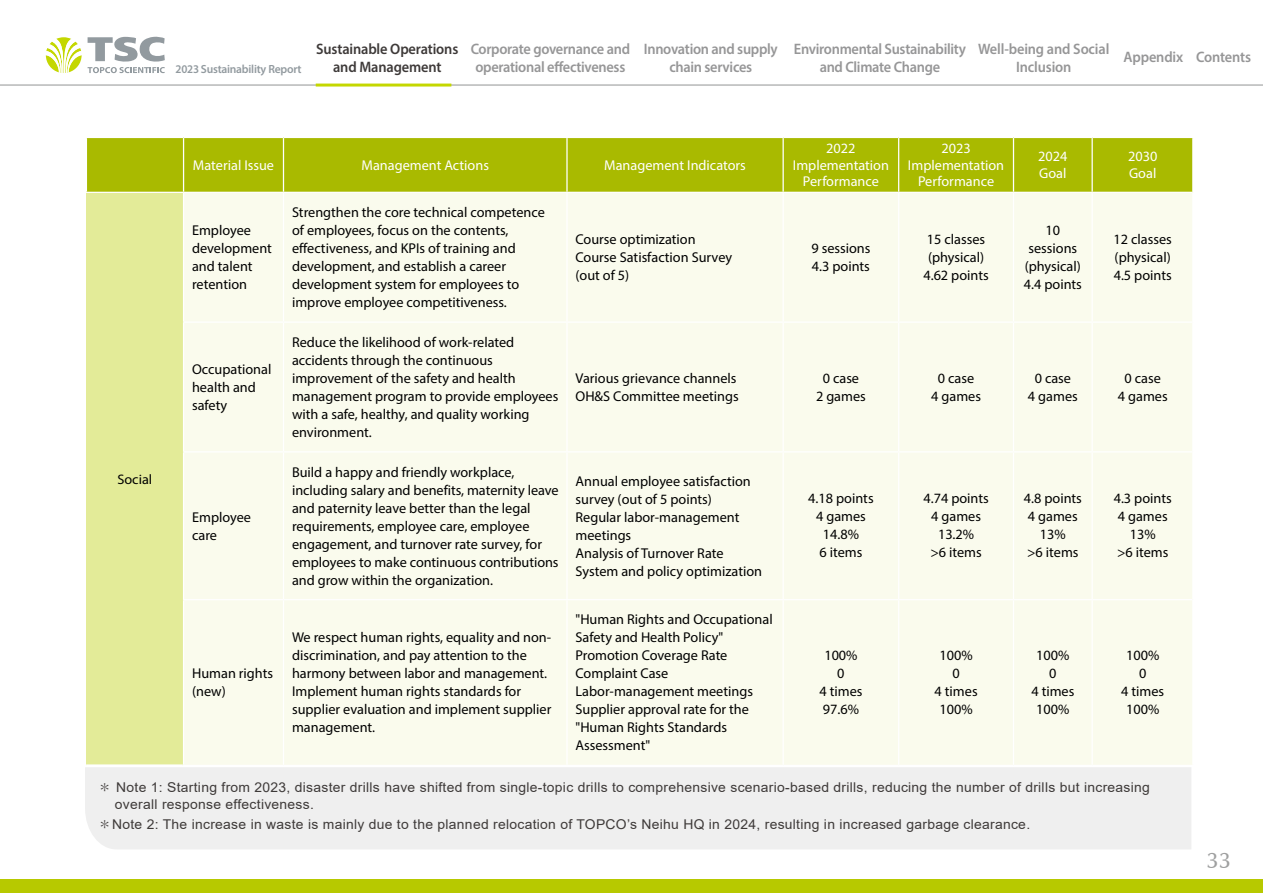
<style>
.page{position:relative;width:1263px;height:893px;background:#fff}
.page>*{position:absolute;margin:0;border:0;box-sizing:border-box;transform-origin:0 0}
.t1{font:600 22.5px "Zapf Humanist 601 BT";color:#9fa0a0}
.t2{font:600 15.15px/18px "Myriad Pro";letter-spacing:-.02em;color:#969697;text-align:center;scale:.95 1}
.t3{font:600 15.15px/18px "Myriad Pro";letter-spacing:-.01em;color:#3e3a39;text-align:center;scale:.95 1}
.t4{font:14.25px/18px "Myriad Pro";color:#000;text-align:center}
.t5{font:14.25px/16.5px "Myriad Pro";color:#fff;text-align:center}
.t6{font:13.8px "Myriad Pro";color:#000}
.t7{font:13.5px/16.5px "Arial";letter-spacing:.02em;color:#3e3a39}
.t8{font:600 11.85px "Myriad Pro";letter-spacing:-.02em;color:#929a9f;scale:.95 1}
.s1{font-family:"DF Hei Std W3"}
</style>
<div class="page">
<hr style="left:0;top:84px;width:1263px;height:2px;background:#aaabab">
<div style="left:1px;top:879px;width:1262px;height:14px;background:#b7c900"></div>
<svg style="left:46px;top:37px;width:36px;height:36px"></svg>
<svg style="left:88px;top:37px;width:77px;height:36px"></svg>
<hr style="left:316px;top:84px;width:135px;height:3px;background:#c4d700">
<div style="left:85px;top:767px;width:1106px;height:82px;background:#efefef"></div>
<div style="left:87px;top:138px;width:1105px;height:54px;background:#a9ba00"></div>
<div style="left:86px;top:192px;width:98px;height:573px;background:#e3eb98"></div>
<div style="left:184px;top:193px;width:1008px;height:572px;background:#fafbed"></div>
<hr style="left:86px;top:764px;width:97px;height:2px;background:#fff">
<hr style="left:183px;top:138px;width:1px;height:54px;background:#fff">
<hr style="left:283px;top:138px;width:1px;height:54px;background:#fff">
<hr style="left:566px;top:138px;width:2px;height:54px;background:#fff">
<hr style="left:782px;top:138px;width:2px;height:54px;background:#fff">
<hr style="left:898px;top:138px;width:1px;height:54px;background:#fff">
<hr style="left:1013px;top:138px;width:1px;height:54px;background:#fff">
<hr style="left:1091px;top:138px;width:2px;height:54px;background:#fff">
<hr style="left:85px;top:192px;width:99px;height:1px;background:#fff">
<hr style="left:183px;top:193px;width:1px;height:128px;background:#fff">
<hr style="left:283px;top:193px;width:1px;height:128px;background:#fff">
<hr style="left:566px;top:193px;width:2px;height:128px;background:#fff">
<hr style="left:782px;top:193px;width:2px;height:128px;background:#fff">
<hr style="left:898px;top:193px;width:1px;height:128px;background:#fff">
<hr style="left:1013px;top:193px;width:1px;height:128px;background:#fff">
<hr style="left:1091px;top:193px;width:2px;height:128px;background:#fff">
<hr style="left:183px;top:321px;width:100px;height:2px;background:#fff">
<hr style="left:183px;top:323px;width:1px;height:128px;background:#fff">
<hr style="left:283px;top:321px;width:284px;height:2px;background:#fff">
<hr style="left:283px;top:323px;width:1px;height:128px;background:#fff">
<hr style="left:567px;top:321px;width:216px;height:2px;background:#fff">
<hr style="left:566px;top:323px;width:2px;height:128px;background:#fff">
<hr style="left:783px;top:321px;width:116px;height:2px;background:#fff">
<hr style="left:782px;top:323px;width:2px;height:128px;background:#fff">
<hr style="left:899px;top:321px;width:114px;height:2px;background:#fff">
<hr style="left:898px;top:323px;width:1px;height:128px;background:#fff">
<hr style="left:1013px;top:321px;width:79px;height:2px;background:#fff">
<hr style="left:1013px;top:323px;width:1px;height:128px;background:#fff">
<hr style="left:1092px;top:321px;width:100px;height:2px;background:#fff">
<hr style="left:1091px;top:323px;width:2px;height:128px;background:#fff">
<hr style="left:183px;top:451px;width:100px;height:1px;background:#fff">
<hr style="left:183px;top:452px;width:1px;height:147px;background:#fff">
<hr style="left:283px;top:451px;width:284px;height:1px;background:#fff">
<hr style="left:283px;top:452px;width:1px;height:147px;background:#fff">
<hr style="left:567px;top:451px;width:216px;height:1px;background:#fff">
<hr style="left:566px;top:452px;width:2px;height:147px;background:#fff">
<hr style="left:783px;top:451px;width:116px;height:1px;background:#fff">
<hr style="left:782px;top:452px;width:2px;height:147px;background:#fff">
<hr style="left:899px;top:451px;width:114px;height:1px;background:#fff">
<hr style="left:898px;top:452px;width:1px;height:147px;background:#fff">
<hr style="left:1013px;top:451px;width:79px;height:1px;background:#fff">
<hr style="left:1013px;top:452px;width:1px;height:147px;background:#fff">
<hr style="left:1092px;top:451px;width:100px;height:1px;background:#fff">
<hr style="left:1091px;top:452px;width:2px;height:147px;background:#fff">
<hr style="left:183px;top:599px;width:100px;height:1px;background:#fff">
<hr style="left:183px;top:600px;width:1px;height:165px;background:#fff">
<hr style="left:283px;top:599px;width:284px;height:1px;background:#fff">
<hr style="left:283px;top:600px;width:1px;height:165px;background:#fff">
<hr style="left:567px;top:599px;width:216px;height:1px;background:#fff">
<hr style="left:566px;top:600px;width:2px;height:165px;background:#fff">
<hr style="left:783px;top:599px;width:116px;height:1px;background:#fff">
<hr style="left:782px;top:600px;width:2px;height:165px;background:#fff">
<hr style="left:899px;top:599px;width:114px;height:1px;background:#fff">
<hr style="left:898px;top:600px;width:1px;height:165px;background:#fff">
<hr style="left:1013px;top:599px;width:79px;height:1px;background:#fff">
<hr style="left:1013px;top:600px;width:1px;height:165px;background:#fff">
<hr style="left:1092px;top:599px;width:100px;height:1px;background:#fff">
<hr style="left:1091px;top:600px;width:2px;height:165px;background:#fff">
<p class="t8" style="left:176px;top:62px;width:134px">2023 Sustainability Report</p>
<p class="t2" style="left:794px;top:40px;width:183px">Environmental Sustainability and Climate Change</p>
<p class="t2" style="left:1196px;top:48px;width:60px">Contents</p>
<p class="t3" style="left:316px;top:40px;width:151px">Sustainable Operations and Management</p>
<p class="t2" style="left:471px;top:40px;width:169px">Corporate governance and operational effectiveness</p>
<p class="t2" style="left:644px;top:40px;width:143px">Innovation and supply chain services</p>
<p class="t2" style="left:978px;top:40px;width:140px">Well-being and Social<br>Inclusion</p>
<p class="t2" style="left:1123px;top:48px;width:64px">Appendix</p>
<p class="t5" style="left:193px;top:156px;width:83px">Material Issue</p>
<p class="t5" style="left:361px;top:156px;width:129px">Management Actions</p>
<p class="t5" style="left:604px;top:156px;width:143px">Management Indicators</p>
<p class="t5" style="left:793px;top:140px;width:98px">2022<br>Implementation<br>Performance</p>
<p class="t5" style="left:908px;top:140px;width:98px">2023<br>Implementation<br>Performance</p>
<p class="t5" style="left:1038px;top:148px;width:31px;text-align:left">2024<br>Goal</p>
<p class="t5" style="left:1128px;top:148px;width:31px;text-align:left">2030<br>Goal</p>
<p class="t6" style="left:117px;top:470px;width:36px">Social</p>
<p class="t4" style="left:192px;top:221px;width:81px;text-align:left">Employee development and talent retention</p>
<p class="t4" style="left:192px;top:360px;width:81px;text-align:left">Occupational health and safety</p>
<p class="t4" style="left:192px;top:507px;width:60px;text-align:left">Employee care</p>
<p class="t4" style="left:192px;top:664px;width:83px;text-align:left">Human rights (new)</p>
<p class="t4" style="left:292px;top:203px;width:254px;text-align:left">Strengthen the core technical competence of employees, focus on the contents, effectiveness, and KPIs of training and development, and establish a career development system for employees to improve employee competitiveness.</p>
<p class="t4" style="left:292px;top:333px;width:268px;text-align:left">Reduce the likelihood of work-related accidents through the continuous improvement of the safety and health management program to provide employees with a safe, healthy, and quality working environment.</p>
<p class="t4" style="left:575px;top:230px;width:158px;text-align:left">Course optimization<br>Course Satisfaction Survey (out of 5)</p>
<p class="t4" style="left:811px;top:239px;width:61px;text-align:left">9 sessions<br>4.3 points</p>
<p class="t4" style="left:923px;top:230px;width:67px">15 classes (physical)<br>4.62 points</p>
<p class="t4" style="left:1024px;top:221px;width:60px">10 sessions (physical)<br>4.4 points</p>
<p class="t4" style="left:1113px;top:230px;width:60px;text-align:justify">12 classes (physical)<br>4.5 points</p>
<p class="t4" style="left:575px;top:369px;width:165px;text-align:left">Various grievance channels<br>OH&amp;S Committee meetings</p>
<p class="t4" style="left:816px;top:369px;width:51px">0 case<br>2 games</p>
<p class="t4" style="left:931px;top:369px;width:51px">0 case<br>4 games</p>
<p class="t4" style="left:1028px;top:369px;width:51px">0 case<br>4 games</p>
<p class="t4" style="left:1118px;top:369px;width:51px">0 case<br>4 games</p>
<p class="t4" style="left:292px;top:462px;width:268px;text-align:left">Build a happy and friendly workplace, including salary and benefits, maternity leave and paternity leave better than the legal requirements, employee care, employee engagement, and turnover rate survey, for employees to make continuous contributions and grow within the organization.</p>
<p class="t4" style="left:575px;top:471px;width:188px;text-align:left">Annual employee satisfaction survey (out of 5 points)<br>Regular labor-management meetings<br>Analysis of Turnover Rate<br>System and policy optimization</p>
<p class="t4" style="left:292px;top:628px;width:261px;text-align:left">We respect human rights, equality and non&shy;discrimination, and pay attention to the harmony between labor and management.<br>Implement human rights standards for supplier evaluation and implement supplier management.</p>
<p class="t4" style="left:575px;top:610px;width:199px;text-align:left">"Human Rights and Occupational<br>Safety and Health Policy"<br>Promotion Coverage Rate<br>Complaint Case<br>Labor-management meetings<br>Supplier approval rate for the "Human Rights Standards<br>Assessment"</p>
<p class="t4" style="left:808px;top:489px;width:67px">4.18 points<br>4 games<br>14.8%<br>6 items</p>
<p class="t4" style="left:923px;top:489px;width:67px">4.74 points<br>4 games<br>13.2%<br>&gt;6 items</p>
<p class="t4" style="left:1024px;top:489px;width:60px">4.8 points<br>4 games<br>13%<br>&gt;6 items</p>
<p class="t4" style="left:1114px;top:489px;width:60px">4.3 points<br>4 games<br>13%<br>&gt;6 items</p>
<p class="t4" style="left:819px;top:646px;width:45px">100%<br>0<br>4 times<br>97.6%</p>
<p class="t4" style="left:934px;top:646px;width:45px">100%<br>0<br>4 times<br>100%</p>
<p class="t4" style="left:1031px;top:646px;width:45px">100%<br>0<br>4 times<br>100%</p>
<p class="t4" style="left:1121px;top:646px;width:45px">100%<br>0<br>4 times<br>100%</p>
<p class="t7" style="left:115px;top:779px;width:1036px;text-indent:-17px"><span class="s1">✽</span> Note 1: Starting from 2023, disaster drills have shifted from single-topic drills to comprehensive scenario-based drills, reducing the number of drills but increasing overall response effectiveness.</p>
<p class="t7" style="left:98px;top:816px;width:934px"><span class="s1">✽</span>Note 2: The increase in waste is mainly due to the planned relocation of TOPCO’s Neihu HQ in 2024, resulting in increased garbage clearance.</p>
<h1 class="t1" style="left:1206px;top:846px;width:26px">33</h1>
</div>
